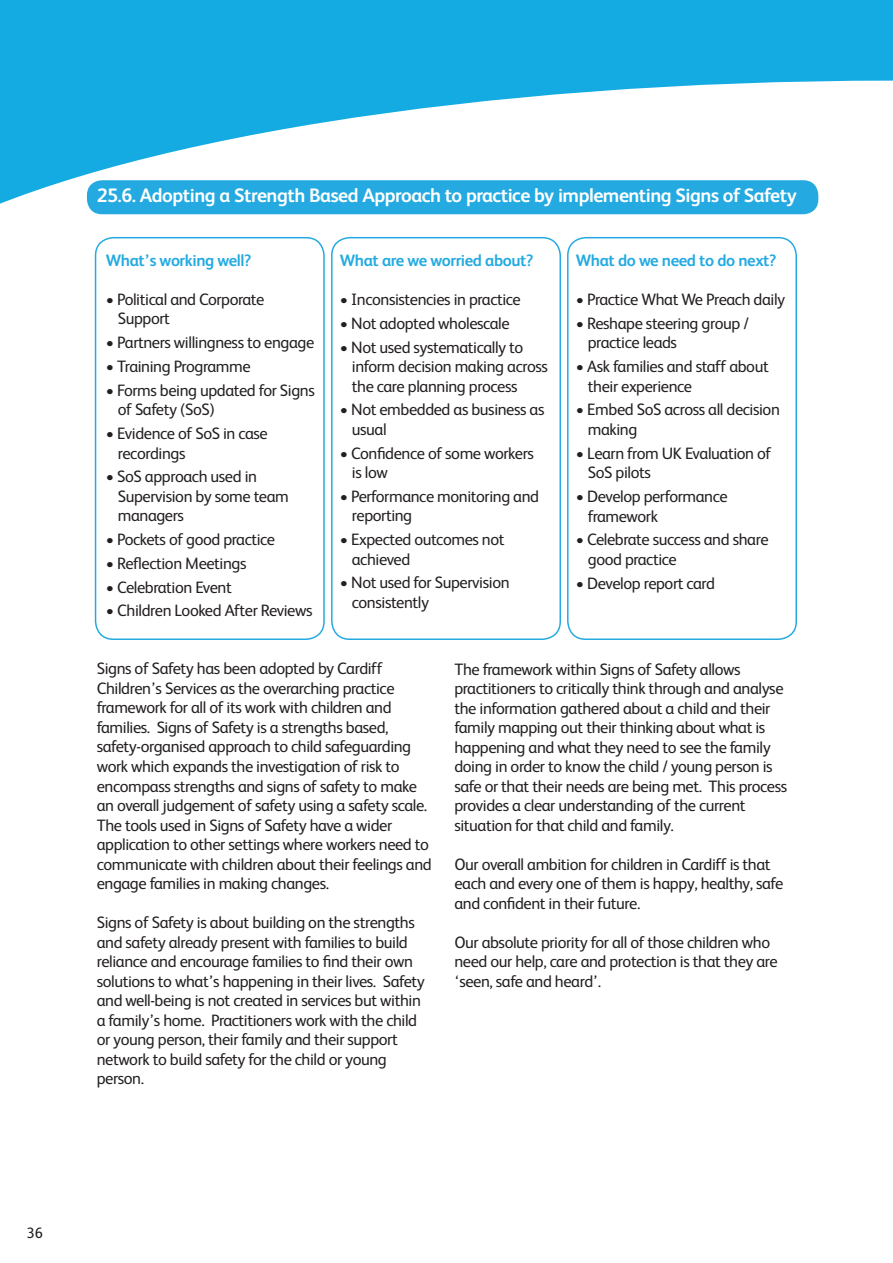
<style>
.page{position:relative;width:893px;height:1263px;background:#fff}
.page>*{position:absolute;margin:0;border:0;box-sizing:border-box;transform-origin:0 0}
.t1{font:700 19.5px "FS Albert";letter-spacing:-.025em;color:#fff}
.t2{font:16.5px/19.5px "FS Albert";letter-spacing:-.025em;color:#231f20}
.t3{font:700 16.5px "FS Albert";letter-spacing:-.025em;color:#24aae1}
.t4{font:15px "FS Albert";color:#231f20}
</style>
<div class="page">
<svg style="left:0;top:0;width:893px;height:215px;fill:#14abe3"></svg>
<div style="left:87px;top:180px;width:731px;height:34px;background:#24aae1;border-radius:15px"></div>
<div style="left:567px;top:237px;width:230px;height:403px;border:2px solid #24aae1;border-radius:18px"></div>
<div style="left:331px;top:237px;width:230px;height:403px;border:2px solid #24aae1;border-radius:18px"></div>
<div style="left:95px;top:237px;width:230px;height:403px;border:2px solid #24aae1;border-radius:18px"></div>
<p class="t1" style="left:97px;top:182px;width:701px">25.6. Adopting a Strength Based Approach to practice by implementing Signs of Safety</p>
<p class="t3" style="left:106px;top:249px;width:147px">What’s working well?</p>
<p class="t2" style="left:118px;top:289px;width:148px;text-indent:-12px">• Political and Corporate<br>Support</p>
<p class="t2" style="left:106px;top:332px;width:210px">• Partners willingness to engage</p>
<p class="t2" style="left:106px;top:356px;width:146px">• Training Programme</p>
<p class="t2" style="left:118px;top:379px;width:199px;text-indent:-12px">• Forms being updated for Signs of Safety (SoS)</p>
<p class="t2" style="left:118px;top:423px;width:152px;text-indent:-12px">• Evidence of SoS in case recordings</p>
<p class="t2" style="left:118px;top:466px;width:173px;text-indent:-12px">• SoS approach used in<br>Supervision by some team managers</p>
<p class="t2" style="left:106px;top:529px;width:171px">• Pockets of good practice</p>
<p class="t2" style="left:106px;top:553px;width:142px">• Reflection Meetings</p>
<p class="t2" style="left:106px;top:576px;width:127px">• Celebration Event</p>
<p class="t2" style="left:106px;top:600px;width:208px">• Children Looked After Reviews</p>
<p class="t3" style="left:340px;top:249px;width:195px">What are we worried about?</p>
<p class="t2" style="left:340px;top:289px;width:183px">• Inconsistencies in practice</p>
<p class="t2" style="left:340px;top:313px;width:171px">• Not adopted wholescale</p>
<p class="t2" style="left:352px;top:336px;width:198px;text-indent:-12px">• Not used systematically to inform decision making across the care planning process</p>
<p class="t2" style="left:352px;top:399px;width:194px;text-indent:-12px">• Not embedded as business as usual</p>
<p class="t2" style="left:352px;top:442px;width:184px;text-indent:-12px">• Confidence of some workers is low</p>
<p class="t2" style="left:352px;top:486px;width:189px;text-indent:-12px">• Performance monitoring and reporting</p>
<p class="t2" style="left:352px;top:529px;width:154px;text-indent:-12px">• Expected outcomes not achieved</p>
<p class="t2" style="left:352px;top:572px;width:159px;text-indent:-12px">• Not used for Supervision consistently</p>
<p class="t3" style="left:576px;top:249px;width:202px">What do we need to do next?</p>
<p class="t2" style="left:576px;top:289px;width:211px">• Practice What We Preach daily</p>
<p class="t2" style="left:588px;top:313px;width:162px;text-indent:-12px">• Reshape steering group / practice leads</p>
<p class="t2" style="left:588px;top:356px;width:182px;text-indent:-12px">• Ask families and staff about their experience</p>
<p class="t2" style="left:588px;top:399px;width:194px;text-indent:-12px">• Embed SoS across all decision making</p>
<p class="t2" style="left:588px;top:442px;width:185px;text-indent:-12px">• Learn from UK Evaluation of<br>SoS pilots</p>
<p class="t2" style="left:588px;top:486px;width:141px;text-indent:-12px">• Develop performance framework</p>
<p class="t2" style="left:588px;top:529px;width:182px;text-indent:-12px">• Celebrate success and share good practice</p>
<p class="t2" style="left:576px;top:572px;width:141px">• Develop report card</p>
<p class="t2" style="left:97px;top:658px;width:336px">Signs of Safety has been adopted by Cardiff Children’s Services as the overarching practice framework for all of its work with children and families. Signs of Safety is a strengths based, safety-organised approach to child safeguarding work which expands the investigation of risk to encompass strengths and signs of safety to make an overall judgement of safety using a safety scale.<br>The tools used in Signs of Safety have a wider application to other settings where workers need to communicate with children about their feelings and engage families in making changes.</p>
<p class="t2" style="left:97px;top:912px;width:330px">Signs of Safety is about building on the strengths and safety already present with families to build reliance and encourage families to find their own solutions to what’s happening in their lives. Safety and well-being is not created in services but within a family’s home. Practitioners work with the child or young person, their family and their support network to build safety for the child or young person.</p>
<p class="t2" style="left:454px;top:658px;width:334px">The framework within Signs of Safety allows practitioners to critically think through and analyse the information gathered about a child and their family mapping out their thinking about what is happening and what they need to see the family doing in order to know the child / young person is safe or that their needs are being met. This process provides a clear understanding of the current situation for that child and family.</p>
<p class="t2" style="left:454px;top:853px;width:330px">Our overall ambition for children in Cardiff is that each and every one of them is happy, healthy, safe and confident in their future.</p>
<p class="t2" style="left:454px;top:931px;width:325px">Our absolute priority for all of those children who need our help, care and protection is that they are ‘seen, safe and heard’.</p>
<p class="t4" style="left:27px;top:1223px;width:18px">36</p>
</div>
